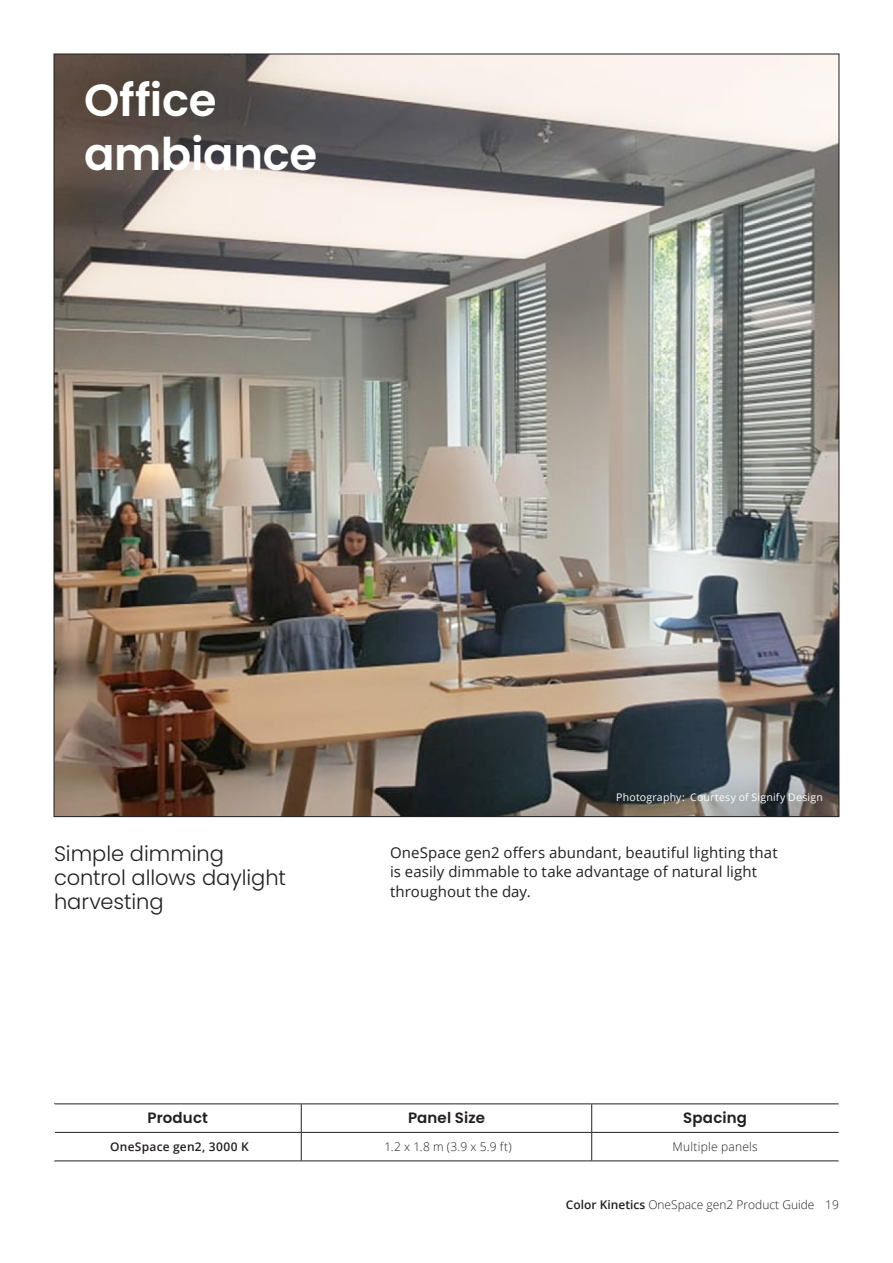
<style>
.page{position:relative;width:893px;height:1263px;background:#fff}
.page>*{position:absolute;margin:0;border:0;box-sizing:border-box;transform-origin:0 0}
.Showcase_heading{font:600 45px/54px "Poppins";letter-spacing:-.01em;color:#fff}
.Showcase_Intro_Paragraph{font:300 21px/24px "Poppins";color:#231f20}
.Body_Copy{font:15px/19.5px "Open Sans";letter-spacing:.005em;color:#231f20}
.Body_copy_for_tables{font:600 15px "Poppins";letter-spacing:.01em;color:#231f20}
.Body_Copy-2{font:300 12px "Open Sans";color:#231f20}
.Body_Copy-3{font:600 12px "Open Sans";letter-spacing:.025em;color:#231f20}
.Body_Copy-4{font:300 12px "Open Sans";letter-spacing:.02em;color:#231f20}
._01_Body_Copy{font:10.5px "Open Sans";letter-spacing:.02em;color:#fff}
.s1{font-weight:600}
</style>
<div class="page">
<img style="left:56px;top:56px;width:781px;height:759px">
<hr style="left:54px;top:1103px;width:247px;height:1px;background:#231f20">
<hr style="left:301px;top:1103px;width:291px;height:1px;background:#231f20">
<hr style="left:55px;top:1132px;width:246px;height:1px;background:#231f20">
<hr style="left:301px;top:1132px;width:291px;height:1px;background:#231f20">
<svg style="left:301px;top:1104px;width:1px;height:56px"></svg>
<svg style="left:591px;top:1104px;width:1px;height:56px"></svg>
<hr style="left:54px;top:1160px;width:247px;height:1px;background:#231f20">
<hr style="left:301px;top:1160px;width:291px;height:1px;background:#231f20">
<hr style="left:592px;top:1160px;width:247px;height:1px;background:#231f20">
<hr style="left:592px;top:1103px;width:247px;height:1px;background:#231f20">
<hr style="left:592px;top:1132px;width:247px;height:1px;background:#231f20">
<p class="Showcase_heading" style="left:84px;top:73px;width:235px">Office ambiance</p>
<p class="Showcase_Intro_Paragraph" style="left:54px;top:842px;width:233px">Simple dimming control allows daylight harvesting</p>
<p class="_01_Body_Copy" style="left:616px;top:790px;width:208px">Photography: Courtesy of Signify Design</p>
<p class="Body_Copy" style="left:390px;top:842px;width:389px">OneSpace gen2 offers abundant, beautiful lighting that is easily dimmable to take advantage of natural light throughout the day.</p>
<p class="Body_copy_for_tables" style="left:148px;top:1109px;width:62px">Product</p>
<p class="Body_copy_for_tables" style="left:408px;top:1109px;width:78px">Panel Size</p>
<p class="Body_copy_for_tables" style="left:683px;top:1109px;width:65px">Spacing</p>
<p class="Body_Copy-3" style="left:110px;top:1139px;width:140px">OneSpace gen2, 3000 K</p>
<p class="Body_Copy-2" style="left:384px;top:1139px;width:129px">1.2 x 1.8 m (3.9 x 5.9 ft)</p>
<p class="Body_Copy-4" style="left:673px;top:1139px;width:87px">Multiple panels</p>
<p class="Body_Copy-2" style="left:566px;top:1197px;width:250px"><span class="s1">Color Kinetics</span> OneSpace gen2 Product Guide</p>
<p class="Body_Copy-2" style="left:825px;top:1197px;width:15px">19</p>
</div>
